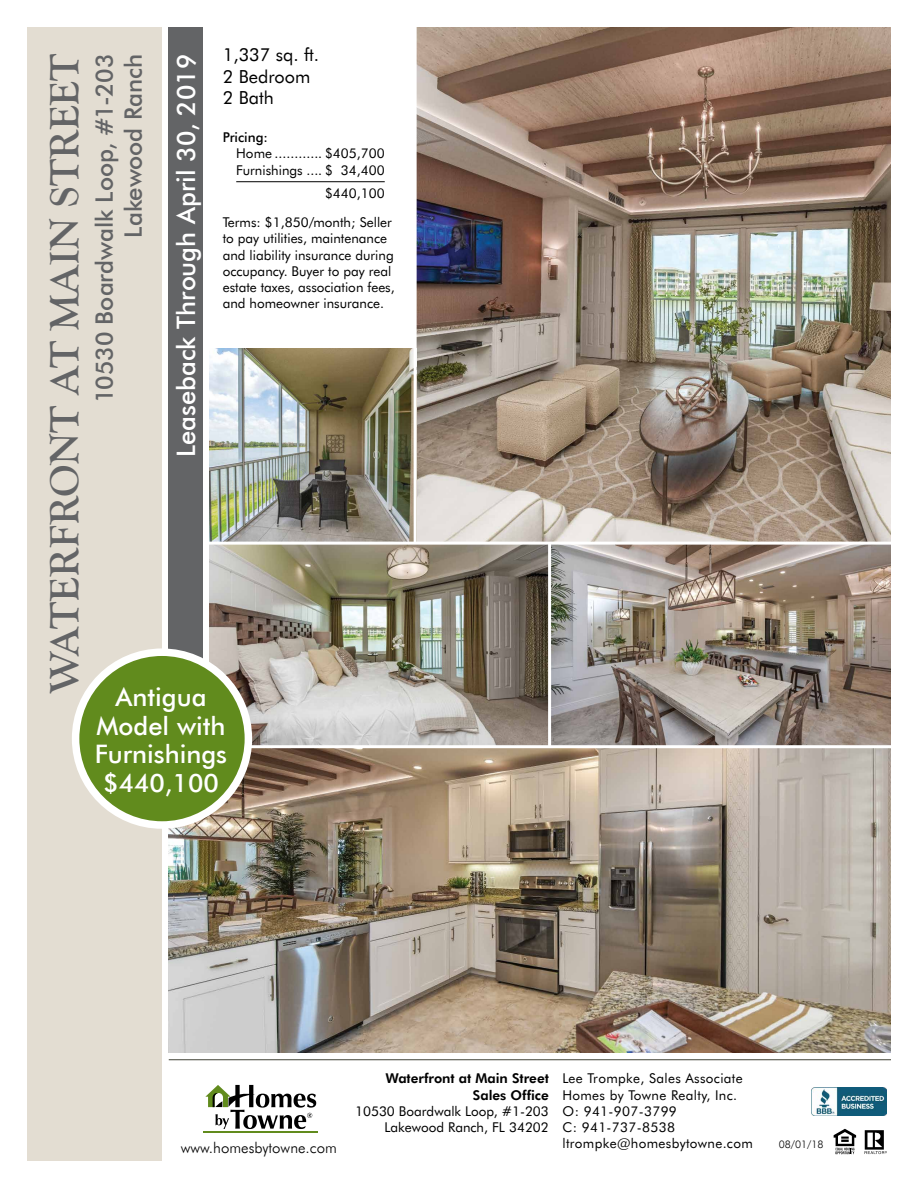
<style>
.page{position:relative;width:918px;height:1188px;background:#fff}
.page>*{position:absolute;margin:0;border:0;box-sizing:border-box;transform-origin:0 0}
.t1{font:700 42px "Goudy Old Style T";color:#636466}
.t2{font:500 25.5px/28.5px "Futura BT";color:#fff;text-align:center}
.t3{font:500 24px/28.8px "Futura BT";color:#636466;text-align:right}
.t4{font:18px/21.6px "Futura BT";color:#000}
.t5{font:300 15px "Futura BT";color:#000}
.t6{font:13.5px/16.2px "Futura BT";color:#000}
.t7{font:13.5px/16.2px "Futura BT";letter-spacing:.025em;color:#000}
.t8{font:700 13.5px/16.2px "Futura BT";color:#000;text-align:right}
.t9{font:500 13.5px "Futura BT";color:#000}
.t10{font:300 10.5px "Futura BT";color:#000}
</style>
<div class="page">
<div style="left:169px;top:27px;width:34px;height:702px;background:#636466"></div>
<div style="left:27px;top:27px;width:135px;height:1134px;background:#e3ddd2"></div>
<hr style="left:204px;top:1132px;width:114px;height:1px;background:#618b1d">
<svg style="left:205px;top:1085px;width:111px;height:44px"></svg>
<img style="left:812px;top:1087px;width:74px;height:29px">
<hr style="left:169px;top:1059px;width:722px;height:1px;background:#404236">
<svg style="left:834px;top:1129px;width:22px;height:25px"></svg>
<svg style="left:865px;top:1130px;width:22px;height:24px"></svg>
<img style="left:417px;top:27px;width:474px;height:515px">
<img style="left:169px;top:748px;width:722px;height:305px">
<img style="left:209px;top:545px;width:682px;height:200px">
<img style="left:209px;top:348px;width:205px;height:194px">
<hr style="left:548px;top:542px;width:3px;height:205px;background:#fff">
<hr style="left:236px;top:181px;width:149px;height:1px;background:#000">
<div style="left:76px;top:652px;width:172px;height:173px;background:#618b1d;border-radius:50%"></div>
<div style="left:72px;top:648px;width:180px;height:181px;border:8px solid #fff;border-radius:50%"></div>
<h1 class="t1" style="left:41px;top:693px;width:641px;rotate:-90deg">WATERFRONT AT MAIN STREET</h1>
<h3 class="t3" style="left:90px;top:403px;width:351px;rotate:-90deg">10530 Boardwalk Loop, #1-203<br>Lakewood Ranch</h3>
<h2 class="t2" style="left:172px;top:457px;width:405px;rotate:-90deg">Leaseback Through April 30, 2019</h2>
<h3 class="t4" style="left:223px;top:44px;width:98px">1,337 sq. ft.<br>2 Bedroom<br>2 Bath</h3>
<p class="t9" style="left:223px;top:129px;width:47px">Pricing:</p>
<p class="t6" style="left:236px;top:145px;width:150px">Home ............ $405,700<br>Furnishings .... $ 34,400</p>
<p class="t6" style="left:223px;top:178px;width:171px;line-height:29.7px;text-indent:102px">$440,100<br>Terms: $1,850/month; Seller</p>
<p class="t6" style="left:223px;top:230px;width:174px">to pay utilities, maintenance and liability insurance during occupancy. Buyer to pay real estate taxes, association fees, and homeowner insurance.</p>
<h2 class="t2" style="left:95px;top:683px;width:134px">Antigua<br>Model with<br>Furnishings $440,100</h2>
<p class="t5" style="left:181px;top:1138px;width:158px">www.homesbytowne.com</p>
<p class="t8" style="left:386px;top:1070px;width:165px">Waterfront at Main Street<br>Sales Office</p>
<p class="t6" style="left:355px;top:1103px;width:195px;text-align:right">10530 Boardwalk Loop, #1-203<br>Lakewood Ranch, FL 34202</p>
<p class="t7" style="left:562px;top:1070px;width:192px">Lee Trompke, Sales Associate<br>Homes by Towne Realty, Inc.<br>O: 941-907-3799<br>C: 941-737-8538 ltrompke@homesbytowne.com</p>
<p class="t10" style="left:779px;top:1137px;width:46px">08/01/18</p>
</div>
